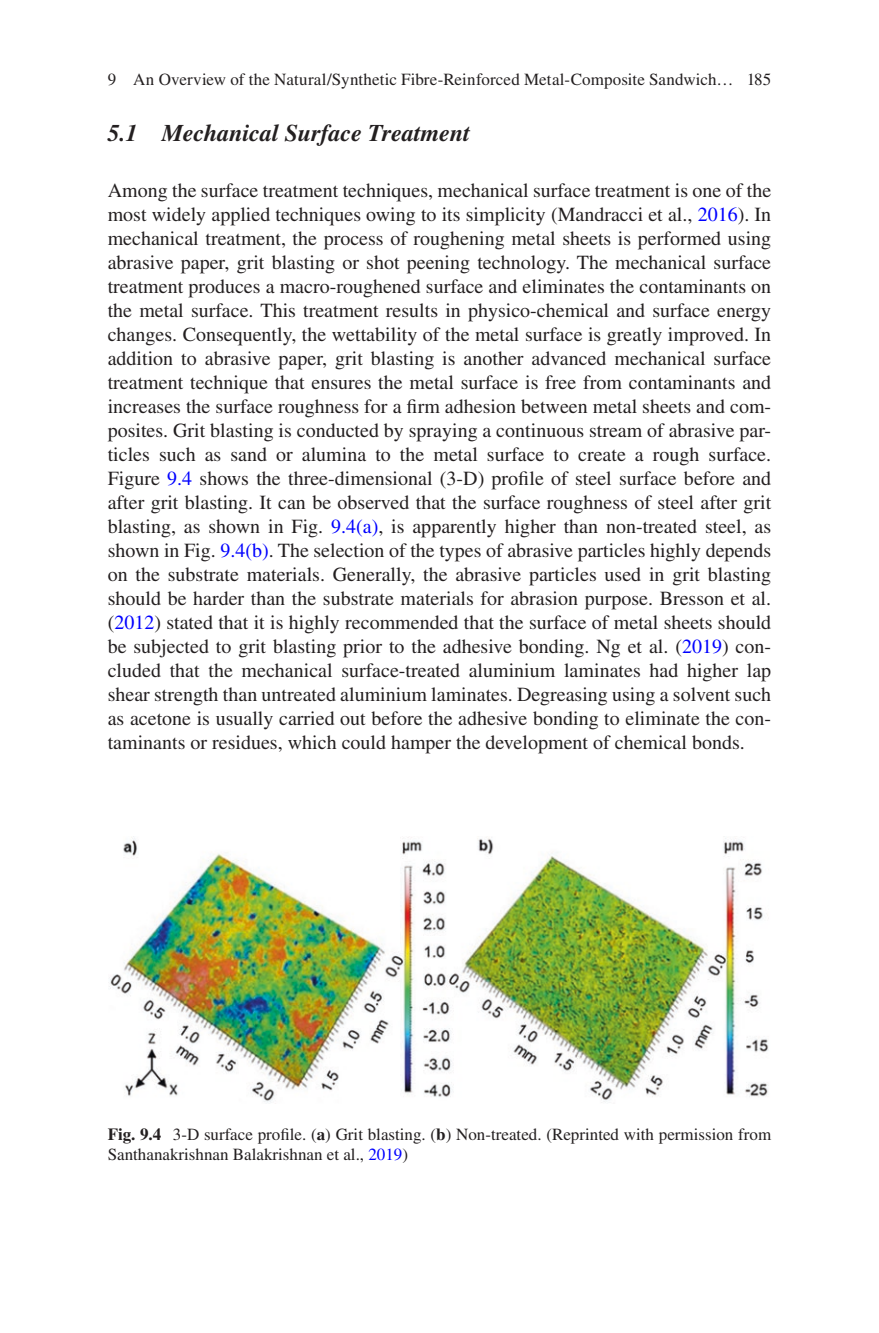
<style>
.page{position:relative;width:879px;height:1333px;background:#fff}
.page>*{position:absolute;margin:0;border:0;box-sizing:border-box;transform-origin:0 0}
.t1{font:italic 700 24px "Times LT Std";color:#231f20}
.t2{font:20px/24px "Times LT Std";color:#231f20;text-align:justify}
.t3{font:17px/20px "Times LT Std";color:#231f20}
.s1{color:#00f}
.s2{font-weight:700}
</style>
<div class="page">
<img style="left:109px;top:836px;width:660px;height:267px">
<p class="t3" style="left:108px;top:69px;width:627px">9 An Overview of the Natural/Synthetic Fibre-Reinforced Metal-Composite Sandwich…</p>
<p class="t3" style="left:747px;top:69px;width:26px">185</p>
<p class="t1" style="left:108px;top:119px;width:364px">5.1 Mechanical Surface Treatment</p>
<p class="t2" style="left:108px;top:178px;width:665px">Among the surface treatment techniques, mechanical surface treatment is one of the most widely applied techniques owing to its simplicity (Mandracci et al., <span class="s1">2016</span>). In mechanical treatment, the process of roughening metal sheets is performed using abrasive paper, grit blasting or shot peening technology. The mechanical surface treatment produces a macro-roughened surface and eliminates the contaminants on the metal surface. This treatment results in physico-chemical and surface energy changes. Consequently, the wettability of the metal surface is greatly improved. In addition to abrasive paper, grit blasting is another advanced mechanical surface treatment technique that ensures the metal surface is free from contaminants and increases the surface roughness for a firm adhesion between metal sheets and com&shy;posites. Grit blasting is conducted by spraying a continuous stream of abrasive par&shy;ticles such as sand or alumina to the metal surface to create a rough surface.<br>Figure <span class="s1">9.4</span> shows the three-dimensional (3-D) profile of steel surface before and after grit blasting. It can be observed that the surface roughness of steel after grit blasting, as shown in Fig. <span class="s1">9.4(a)</span>, is apparently higher than non-treated steel, as shown in Fig. <span class="s1">9.4(b)</span>. The selection of the types of abrasive particles highly depends on the substrate materials. Generally, the abrasive particles used in grit blasting should be harder than the substrate materials for abrasion purpose. Bresson et al. (<span class="s1">2012</span>) stated that it is highly recommended that the surface of metal sheets should be subjected to grit blasting prior to the adhesive bonding. Ng et al. (<span class="s1">2019</span>) con&shy;cluded that the mechanical surface-treated aluminium laminates had higher lap shear strength than untreated aluminium laminates. Degreasing using a solvent such as acetone is usually carried out before the adhesive bonding to eliminate the con&shy;taminants or residues, which could hamper the development of chemical bonds.</p>
<p class="t3" style="left:108px;top:1123px;width:665px"><span class="s2">Fig. 9.4</span> 3-D surface profile. (<span class="s2">a</span>) Grit blasting. (<span class="s2">b</span>) Non-treated. (Reprinted with permission from<br>Santhanakrishnan Balakrishnan et al., <span class="s1">2019</span>)</p>
</div>
